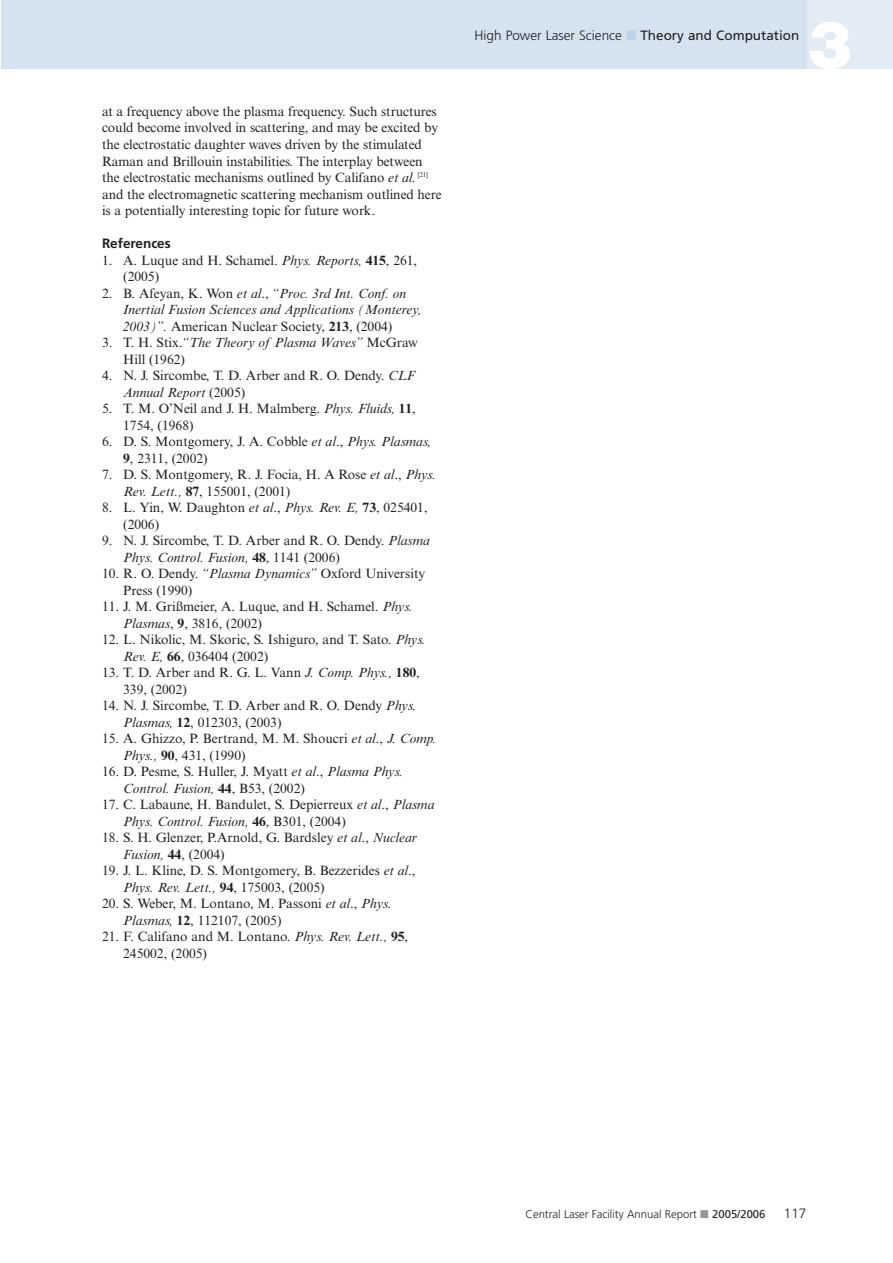
<style>
.page{position:relative;width:893px;height:1263px;background:#fff}
.page>*{position:absolute;margin:0;border:0;box-sizing:border-box;transform-origin:0 0}
.t1{font:900 66px "Helvetica Neue";color:#fff}
.t2{font:13.5px/16.5px "Times NRMT";color:#231f20}
.t3{font:italic 13.5px/16.5px "Times NRMT";color:#231f20}
.t4{font:300 13.5px "Frutiger";color:#231f20}
.t5{font:700 13.5px "Frutiger";color:#231f20}
.t6{font:300 11.25px "Frutiger";color:#231f20}
.s1{font-style:italic}
.s2{font-weight:700}
.s3{font-style:normal}
.s4{font-weight:700;font-style:normal}
.s5{color:#bdd2e6}
.s6{font-weight:400}
.s7{color:#939598}
</style>
<div class="page">
<div style="left:2px;top:0;width:806px;height:68px;background:#d5e3f0"></div>
<div style="left:808px;top:0;width:85px;height:68px;background:#e3ecf5"></div>
<p class="t2" style="left:102px;top:105px;width:341px">at a frequency above the plasma frequency. Such structures could become involved in scattering, and may be excited by the electrostatic daughter waves driven by the stimulated Raman and Brillouin instabilities. The interplay between the electrostatic mechanisms outlined by Califano <span class="s1">et al.</span> <sup>[21] </sup>and the electromagnetic scattering mechanism outlined here is a potentially interesting topic for future work.</p>
<p class="t5" style="left:102px;top:238px;width:70px">References</p>
<p class="t2" style="left:123px;top:253px;width:295px;text-indent:-21px">1. A. Luque and H. Schamel. <span class="s1">Phys. Reports,</span> <span class="s2">415</span>, 261, (2005)</p>
<p class="t3" style="left:123px;top:286px;width:300px;text-indent:-21px"><span class="s3">2. B. Afeyan, K. Won</span> et al<span class="s3">.,</span> “Proc. 3rd Int. Conf. on<br>Inertial Fusion Sciences and Applications (Monterey,<br>2003)”. <span class="s3">American Nuclear Society,</span> <span class="s4">213</span><span class="s3">, (2004)</span></p>
<p class="t2" style="left:123px;top:336px;width:296px;text-indent:-21px">3. T. H. Stix.<span class="s1">“The Theory of Plasma Waves”</span> McGraw<br>Hill (1962)</p>
<p class="t2" style="left:123px;top:369px;width:293px;text-indent:-21px">4. N. J. Sircombe, T. D. Arber and R. O. Dendy. <span class="s1">CLF<br>Annual Report</span> (2005)</p>
<p class="t2" style="left:123px;top:402px;width:294px;text-indent:-21px">5. T. M. O’Neil and J. H. Malmberg. <span class="s1">Phys. Fluids,</span> <span class="s2">11</span>,<br>1754, (1968)</p>
<p class="t2" style="left:123px;top:435px;width:309px;text-indent:-21px">6. D. S. Montgomery, J. A. Cobble <span class="s1">et al</span>., <span class="s1">Phys. Plasmas,<br></span><span class="s2">9</span>, 2311, (2002)</p>
<p class="t2" style="left:123px;top:468px;width:314px;text-indent:-21px">7. D. S. Montgomery, R. J. Focia, H. A Rose <span class="s1">et al</span>., <span class="s1">Phys.<br>Rev. Lett.,</span> <span class="s2">87</span>, 155001, (2001)</p>
<p class="t2" style="left:123px;top:501px;width:306px;text-indent:-21px">8. L. Yin, W. Daughton <span class="s1">et al</span>., <span class="s1">Phys. Rev. E,</span> <span class="s2">73</span>, 025401, (2006)</p>
<p class="t2" style="left:123px;top:534px;width:308px;text-indent:-21px">9. N. J. Sircombe, T. D. Arber and R. O. Dendy. <span class="s1">Plasma<br>Phys. Control. Fusion,</span> <span class="s2">48</span>, 1141 (2006)</p>
<p class="t2" style="left:123px;top:567px;width:303px;text-indent:-21px">10. R. O. Dendy. <span class="s1">“Plasma Dynamics”</span> Oxford University<br>Press (1990)</p>
<p class="t2" style="left:123px;top:600px;width:291px;text-indent:-21px">11. J. M. Grißmeier, A. Luque, and H. Schamel. <span class="s1">Phys.<br>Plasmas</span>, <span class="s2">9</span>, 3816, (2002)</p>
<p class="t2" style="left:123px;top:633px;width:304px;text-indent:-21px">12. L. Nikolic, M. Skoric, S. Ishiguro, and T. Sato. <span class="s1">Phys.<br>Rev. E,</span> <span class="s2">66</span>, 036404 (2002)</p>
<p class="t2" style="left:123px;top:666px;width:298px;text-indent:-21px">13. T. D. Arber and R. G. L. Vann <span class="s1">J. Comp. Phys.,</span> <span class="s2">180</span>,<br>339, (2002)</p>
<p class="t2" style="left:123px;top:699px;width:295px;text-indent:-21px">14. N. J. Sircombe, T. D. Arber and R. O. Dendy <span class="s1">Phys.<br>Plasmas,</span> <span class="s2">12</span>, 012303, (2003)</p>
<p class="t2" style="left:123px;top:732px;width:315px;text-indent:-21px">15. A. Ghizzo, P. Bertrand, M. M. Shoucri <span class="s1">et al</span>., <span class="s1">J. Comp.<br>Phys.,</span> <span class="s2">90</span>, 431, (1990)</p>
<p class="t2" style="left:123px;top:765px;width:281px;text-indent:-21px">16. D. Pesme, S. Huller, J. Myatt <span class="s1">et al</span>., <span class="s1">Plasma Phys.<br>Control. Fusion,</span> <span class="s2">44</span>, B53, (2002)</p>
<p class="t2" style="left:123px;top:798px;width:313px;text-indent:-21px">17. C. Labaune, H. Bandulet, S. Depierreux <span class="s1">et al</span>., <span class="s1">Plasma<br>Phys. Control. Fusion,</span> <span class="s2">46</span>, B301, (2004)</p>
<p class="t2" style="left:123px;top:831px;width:295px;text-indent:-21px">18. S. H. Glenzer, P.Arnold, G. Bardsley <span class="s1">et al</span>., <span class="s1">Nuclear<br>Fusion,</span> <span class="s2">44</span>, (2004)</p>
<p class="t2" style="left:123px;top:864px;width:294px;text-indent:-21px">19. J. L. Kline, D. S. Montgomery, B. Bezzerides <span class="s1">et al</span>.,<br><span class="s1">Phys. Rev. Lett.,</span> <span class="s2">94</span>, 175003, (2005)</p>
<p class="t2" style="left:123px;top:897px;width:270px;text-indent:-21px">20. S. Weber, M. Lontano, M. Passoni <span class="s1">et al</span>., <span class="s1">Phys.<br>Plasmas,</span> <span class="s2">12</span>, 112107, (2005)</p>
<p class="t2" style="left:123px;top:930px;width:286px;text-indent:-21px">21. F. Califano and M. Lontano. <span class="s1">Phys. Rev. Lett.,</span> <span class="s2">95</span>,<br>245002, (2005)</p>
<p class="t4" style="left:475px;top:30px;width:326px">High Power Laser Science <span class="s5">■</span> <span class="s6">Theory and Computation</span></p>
<h1 class="t1" style="left:808px;top:21px;width:46px">3</h1>
<p class="t6" style="left:526px;top:1210px;width:241px">Central Laser Facility Annual Report <span class="s7">■</span> <span class="s6">2005/2006</span></p>
<p class="t4" style="left:784px;top:1208px;width:24px">117</p>
</div>
